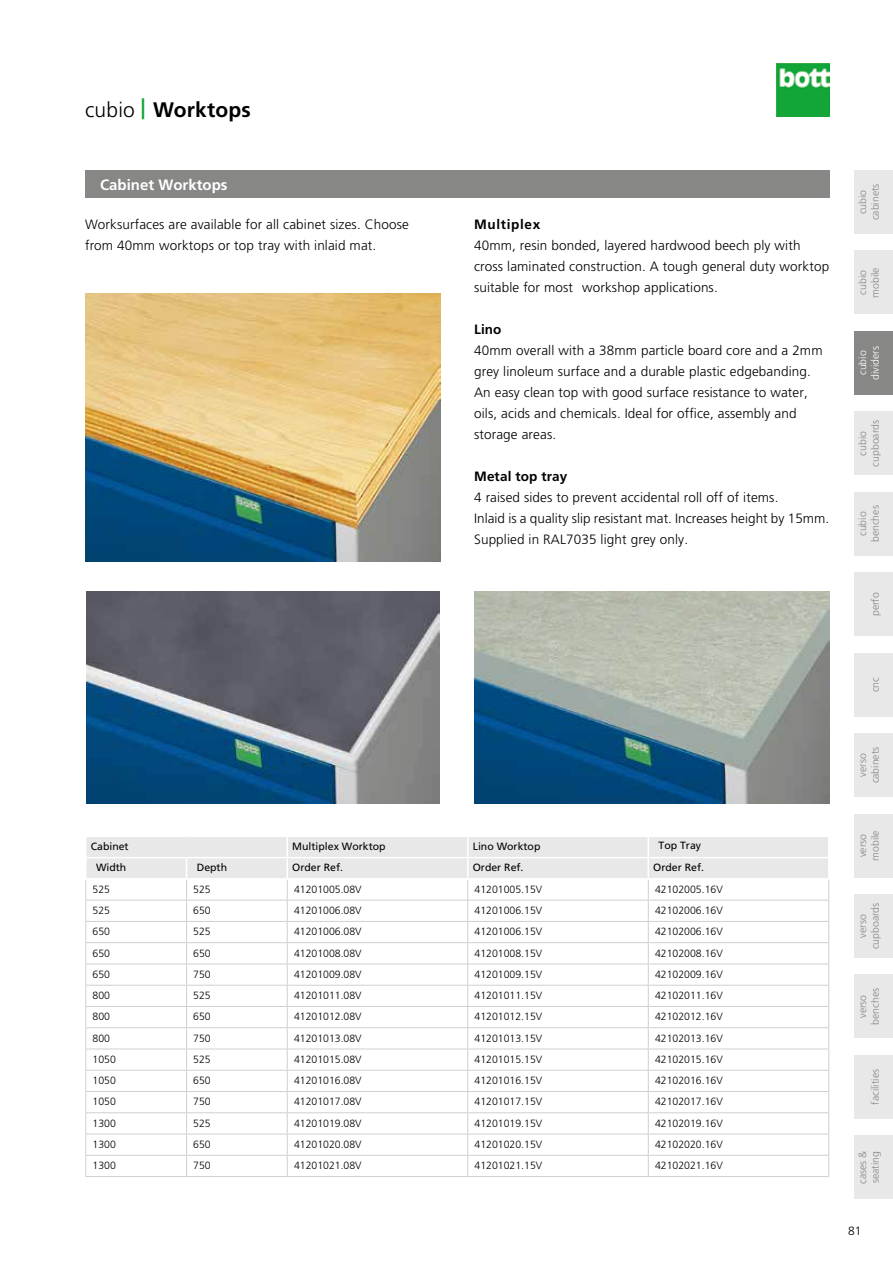
<style>
.page{position:relative;width:893px;height:1263px;background:#fff}
.page>*{position:absolute;margin:0;border:0;box-sizing:border-box;transform-origin:0 0}
.t1{font:700 21px "Frutiger LT Pro";letter-spacing:.01em;color:#000}
.t2{font:700 15px "Frutiger LT Pro";color:#fff}
.t3{font:300 13.5px/21px "Frutiger LT Pro";letter-spacing:.01em;color:#000}
.t4{font:700 13.5px "Frutiger LT Pro";letter-spacing:.01em;color:#000}
.t5{font:700 13.5px "Frutiger LT Pro";letter-spacing:.05em;color:#000}
.t6{font:300 12px "Frutiger LT Pro";color:#000}
.t7{font:300 10.5px "Frutiger LT Pro";color:#000}
.t8{font:300 10.5px/12.6px "Frutiger LT Pro";color:#878786;text-align:center}
.t9{font:10.5px "Frutiger LT Pro";color:#000}
.t10{font:300 10.5px/12.6px "Frutiger LT Pro";color:#fff;text-align:center}
.s1{font-weight:300}
.s2{color:#12a537}
</style>
<div class="page">
<img style="left:776px;top:64px;width:53px;height:53px">
<div style="left:85px;top:170px;width:744px;height:28px;background:#878786"></div>
<div style="left:855px;top:170px;width:38px;height:64px;background:#e8e8e8"></div>
<div style="left:855px;top:251px;width:38px;height:63px;background:#e8e8e8"></div>
<div style="left:855px;top:411px;width:38px;height:64px;background:#e8e8e8"></div>
<div style="left:855px;top:492px;width:38px;height:64px;background:#e8e8e8"></div>
<div style="left:855px;top:572px;width:38px;height:64px;background:#e8e8e8"></div>
<div style="left:855px;top:653px;width:38px;height:63px;background:#e8e8e8"></div>
<div style="left:855px;top:733px;width:38px;height:64px;background:#e8e8e8"></div>
<div style="left:855px;top:814px;width:38px;height:63px;background:#e8e8e8"></div>
<div style="left:855px;top:894px;width:38px;height:64px;background:#e8e8e8"></div>
<div style="left:855px;top:974px;width:38px;height:64px;background:#e8e8e8"></div>
<div style="left:855px;top:1055px;width:38px;height:64px;background:#e8e8e8"></div>
<div style="left:855px;top:1135px;width:38px;height:64px;background:#e8e8e8"></div>
<div style="left:855px;top:331px;width:38px;height:64px;background:#878786"></div>
<img style="left:474px;top:591px;width:355px;height:213px">
<hr style="left:85px;top:1176px;width:102px;height:1px;background:#d0d0cf">
<hr style="left:187px;top:1176px;width:100px;height:1px;background:#d0d0cf">
<hr style="left:287px;top:1176px;width:181px;height:1px;background:#d0d0cf">
<hr style="left:468px;top:1176px;width:180px;height:1px;background:#d0d0cf">
<hr style="left:648px;top:1176px;width:181px;height:1px;background:#d0d0cf">
<svg style="left:85px;top:837px;width:744px;height:339px"></svg>
<hr style="left:828px;top:858px;width:2px;height:20px;background:#fff">
<hr style="left:85px;top:878px;width:102px;height:2px;background:#fff">
<hr style="left:187px;top:878px;width:100px;height:2px;background:#fff">
<hr style="left:287px;top:878px;width:181px;height:2px;background:#fff">
<hr style="left:468px;top:878px;width:180px;height:2px;background:#fff">
<hr style="left:648px;top:878px;width:182px;height:2px;background:#fff">
<img style="left:85px;top:293px;width:355px;height:268px">
<img style="left:86px;top:591px;width:354px;height:212px">
<h1 class="t1" style="left:85px;top:97px;width:167px"><span class="s1">cubio</span> <span class="s2">|</span> Worktops</h1>
<h2 class="t2" style="left:100px;top:175px;width:129px">Cabinet Worktops</h2>
<p class="t3" style="left:85px;top:214px;width:325px">Worksurfaces are available for all cabinet sizes. Choose from 40mm worktops or top tray with inlaid mat.</p>
<p class="t5" style="left:474px;top:216px;width:68px">Multiplex</p>
<p class="t3" style="left:474px;top:235px;width:357px">40mm, resin bonded, layered hardwood beech ply with cross laminated construction. A tough general duty worktop suitable for most workshop applications.</p>
<p class="t4" style="left:474px;top:321px;width:29px">Lino</p>
<p class="t3" style="left:474px;top:340px;width:350px">40mm overall with a 38mm particle board core and a 2mm grey linoleum surface and a durable plastic edgebanding.<br>An easy clean top with good surface resistance to water, oils, acids and chemicals. Ideal for office, assembly and storage areas.</p>
<p class="t4" style="left:474px;top:469px;width:95px">Metal top tray</p>
<p class="t3" style="left:474px;top:487px;width:357px">4 raised sides to prevent accidental roll off of items.<br>Inlaid is a quality slip resistant mat. Increases height by 15mm.<br>Supplied in RAL7035 light grey only.</p>
<p class="t8" style="left:856px;top:220px;width:38px;rotate:-90deg">cubio cabinets</p>
<p class="t8" style="left:856px;top:298px;width:32px;text-align:left;rotate:-90deg">cubio mobile</p>
<p class="t10" style="left:856px;top:380px;width:35px;rotate:-90deg">cubio dividers</p>
<p class="t8" style="left:856px;top:467px;width:48px;rotate:-90deg">cubio cupboards</p>
<p class="t8" style="left:856px;top:542px;width:38px;rotate:-90deg">cubio benches</p>
<p class="t8" style="left:869px;top:616px;width:25px;rotate:-90deg">perfo</p>
<p class="t9" style="left:91px;top:840px;width:39px">Cabinet</p>
<p class="t9" style="left:292px;top:840px;width:95px">Multiplex Worktop</p>
<p class="t9" style="left:473px;top:840px;width:69px">Lino Worktop</p>
<p class="t9" style="left:659px;top:840px;width:44px">Top Tray</p>
<p class="t9" style="left:96px;top:862px;width:32px">Width</p>
<p class="t9" style="left:197px;top:862px;width:32px">Depth</p>
<p class="t9" style="left:292px;top:862px;width:52px">Order Ref.</p>
<p class="t9" style="left:473px;top:862px;width:52px">Order Ref.</p>
<p class="t9" style="left:653px;top:862px;width:52px">Order Ref.</p>
<p class="t7" style="left:93px;top:883px;width:19px">525</p>
<p class="t7" style="left:193px;top:883px;width:19px">525</p>
<p class="t7" style="left:294px;top:883px;width:69px">41201005.08V</p>
<p class="t7" style="left:475px;top:883px;width:69px">41201005.15V</p>
<p class="t7" style="left:655px;top:883px;width:69px">42102005.16V</p>
<p class="t7" style="left:93px;top:904px;width:19px">525</p>
<p class="t7" style="left:193px;top:904px;width:19px">650</p>
<p class="t7" style="left:294px;top:904px;width:69px">41201006.08V</p>
<p class="t7" style="left:475px;top:904px;width:69px">41201006.15V</p>
<p class="t7" style="left:655px;top:904px;width:69px">42102006.16V</p>
<p class="t7" style="left:93px;top:925px;width:19px">650</p>
<p class="t7" style="left:193px;top:925px;width:19px">525</p>
<p class="t7" style="left:294px;top:925px;width:69px">41201006.08V</p>
<p class="t7" style="left:475px;top:925px;width:69px">41201006.15V</p>
<p class="t7" style="left:655px;top:925px;width:69px">42102006.16V</p>
<p class="t7" style="left:93px;top:947px;width:19px">650</p>
<p class="t7" style="left:193px;top:947px;width:19px">650</p>
<p class="t7" style="left:294px;top:947px;width:69px">41201008.08V</p>
<p class="t7" style="left:475px;top:947px;width:69px">41201008.15V</p>
<p class="t7" style="left:655px;top:947px;width:69px">42102008.16V</p>
<p class="t7" style="left:93px;top:968px;width:19px">650</p>
<p class="t7" style="left:193px;top:968px;width:19px">750</p>
<p class="t7" style="left:294px;top:968px;width:69px">41201009.08V</p>
<p class="t7" style="left:475px;top:968px;width:69px">41201009.15V</p>
<p class="t7" style="left:655px;top:968px;width:69px">42102009.16V</p>
<p class="t7" style="left:93px;top:989px;width:19px">800</p>
<p class="t7" style="left:193px;top:989px;width:19px">525</p>
<p class="t7" style="left:294px;top:989px;width:69px">41201011.08V</p>
<p class="t7" style="left:475px;top:989px;width:69px">41201011.15V</p>
<p class="t7" style="left:655px;top:989px;width:69px">42102011.16V</p>
<p class="t7" style="left:93px;top:1010px;width:19px">800</p>
<p class="t7" style="left:193px;top:1010px;width:19px">650</p>
<p class="t7" style="left:294px;top:1010px;width:69px">41201012.08V</p>
<p class="t7" style="left:475px;top:1010px;width:69px">41201012.15V</p>
<p class="t7" style="left:655px;top:1010px;width:69px">42102012.16V</p>
<p class="t7" style="left:93px;top:1032px;width:19px">800</p>
<p class="t7" style="left:193px;top:1032px;width:19px">750</p>
<p class="t7" style="left:294px;top:1032px;width:69px">41201013.08V</p>
<p class="t7" style="left:475px;top:1032px;width:69px">41201013.15V</p>
<p class="t7" style="left:655px;top:1032px;width:69px">42102013.16V</p>
<p class="t7" style="left:93px;top:1053px;width:25px">1050</p>
<p class="t7" style="left:193px;top:1053px;width:19px">525</p>
<p class="t7" style="left:294px;top:1053px;width:69px">41201015.08V</p>
<p class="t7" style="left:475px;top:1053px;width:69px">41201015.15V</p>
<p class="t7" style="left:655px;top:1053px;width:69px">42102015.16V</p>
<p class="t7" style="left:93px;top:1074px;width:25px">1050</p>
<p class="t7" style="left:193px;top:1074px;width:19px">650</p>
<p class="t7" style="left:294px;top:1074px;width:69px">41201016.08V</p>
<p class="t7" style="left:475px;top:1074px;width:69px">41201016.15V</p>
<p class="t7" style="left:655px;top:1074px;width:69px">42102016.16V</p>
<p class="t7" style="left:93px;top:1095px;width:25px">1050</p>
<p class="t7" style="left:193px;top:1095px;width:19px">750</p>
<p class="t7" style="left:294px;top:1095px;width:69px">41201017.08V</p>
<p class="t7" style="left:475px;top:1095px;width:69px">41201017.15V</p>
<p class="t7" style="left:655px;top:1095px;width:69px">42102017.16V</p>
<p class="t7" style="left:93px;top:1117px;width:25px">1300</p>
<p class="t7" style="left:193px;top:1117px;width:19px">525</p>
<p class="t7" style="left:294px;top:1117px;width:69px">41201019.08V</p>
<p class="t7" style="left:475px;top:1117px;width:69px">41201019.15V</p>
<p class="t7" style="left:655px;top:1117px;width:69px">42102019.16V</p>
<p class="t7" style="left:93px;top:1138px;width:25px">1300</p>
<p class="t7" style="left:193px;top:1138px;width:19px">650</p>
<p class="t7" style="left:294px;top:1138px;width:69px">41201020.08V</p>
<p class="t7" style="left:475px;top:1138px;width:69px">41201020.15V</p>
<p class="t7" style="left:655px;top:1138px;width:69px">42102020.16V</p>
<p class="t7" style="left:93px;top:1159px;width:25px">1300</p>
<p class="t7" style="left:193px;top:1159px;width:19px">750</p>
<p class="t7" style="left:294px;top:1159px;width:69px">41201021.08V</p>
<p class="t7" style="left:475px;top:1159px;width:69px">41201021.15V</p>
<p class="t7" style="left:655px;top:1159px;width:69px">42102021.16V</p>
<p class="t8" style="left:869px;top:692px;width:17px;rotate:-90deg">cnc</p>
<p class="t8" style="left:856px;top:783px;width:38px;rotate:-90deg">verso cabinets</p>
<p class="t8" style="left:856px;top:861px;width:32px;rotate:-90deg">verso mobile</p>
<p class="t8" style="left:856px;top:949px;width:48px;rotate:-90deg">verso cupboards</p>
<p class="t8" style="left:856px;top:1025px;width:38px;rotate:-90deg">verso benches</p>
<p class="t8" style="left:869px;top:1105px;width:37px;rotate:-90deg">facilities</p>
<p class="t8" style="left:856px;top:1184px;width:35px;text-align:left;rotate:-90deg">cases &amp; seating</p>
<p class="t6" style="left:848px;top:1224px;width:15px">81</p>
</div>
